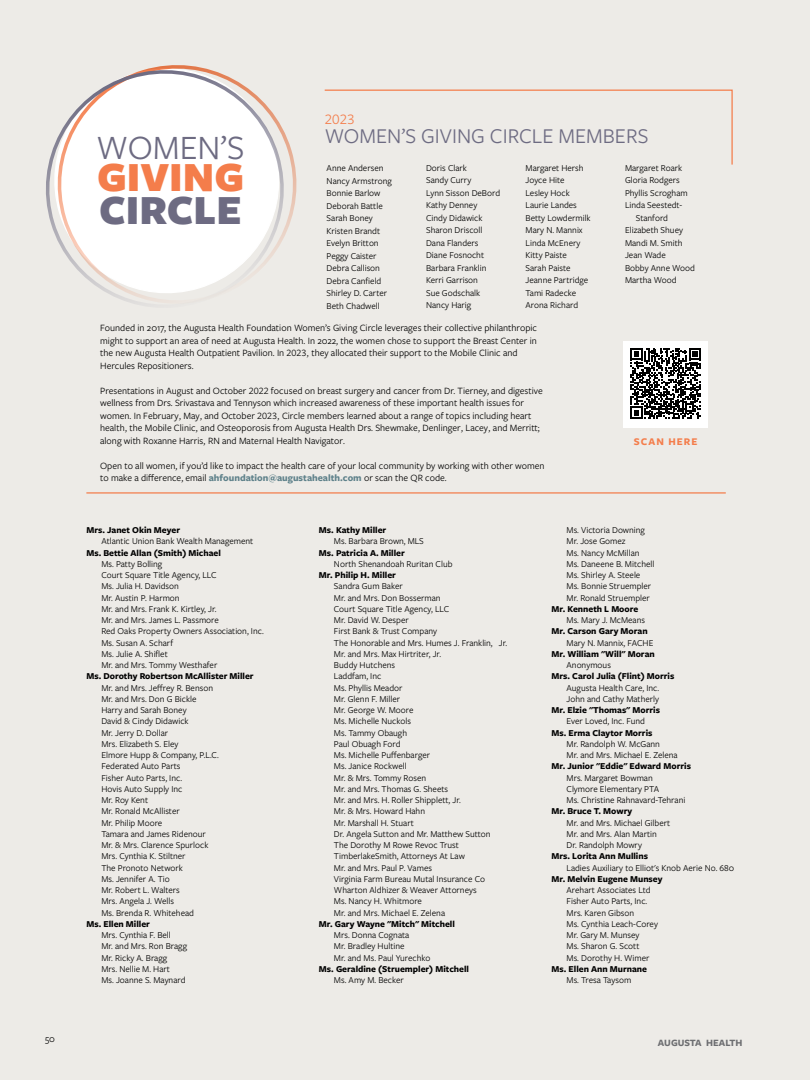
<style>
.page{position:relative;width:810px;height:1080px;background:#edebe7}
.page>*{position:absolute;margin:0;border:0;box-sizing:border-box;transform-origin:0 0}
.t1{font:900 43px "Freight Sans Pro";color:#f47d4b}
.t2{font:900 43px "Freight Sans Pro";color:#6d6b82}
.t3{font:35.38px "Freight Sans Pro";color:#6d6b82}
.t4{font:21.88px "Freight Sans Pro";color:#6d6b82}
.t5{font:15px "Freight Sans Pro";color:#f47d4b}
.t6{font:700 10.62px "Freight Sans Pro";letter-spacing:.1em;color:#f47d4b}
.t7{font:10px/12.5px "Freight Sans Pro";color:#000}
.t8{font:700 10px "Freight Sans Pro";color:#6d6e71}
.t9{font:9.38px/11.2px "Freight Sans Pro";color:#000}
.t10{font:700 9.38px "Freight Sans Pro";color:#000}
.s1{font-weight:700;color:#5e818a}
</style>
<div class="page">
<div style="left:624px;top:341px;width:84px;height:87px;background:#fff"></div>
<svg style="left:630px;top:348px;width:71px;height:71px"></svg>
<svg style="left:46px;top:65px;width:250px;height:240px"></svg>
<svg style="left:324px;top:89px;width:409px;height:76px"></svg>
<hr style="left:86px;top:492px;width:640px;height:2px;background:#f47d4b">
<p class="t7" style="left:45px;top:1032px;width:11px">50</p>
<h2 class="t3" style="left:97px;top:124px;width:149px">WOMEN’S</h2>
<h1 class="t1" style="left:97px;top:147px;width:148px">GIVING</h1>
<h1 class="t2" style="left:99px;top:179px;width:144px">CIRCLE</h1>
<h3 class="t5" style="left:325px;top:109px;width:31px">2023</h3>
<h3 class="t4" style="left:325px;top:121px;width:325px">WOMEN’S GIVING CIRCLE MEMBERS</h3>
<p class="t9" style="left:327px;top:161px;width:67px;line-height:12.5px">Anne Andersen<br>Nancy Armstrong<br>Bonnie Barlow<br>Deborah Battle<br>Sarah Boney<br>Kristen Brandt<br>Evelyn Britton<br>Peggy Caister<br>Debra Callison<br>Debra Canfield<br>Shirley D. Carter<br>Beth Chadwell</p>
<p class="t9" style="left:426px;top:161px;width:76px;line-height:12.5px">Doris Clark<br>Sandy Curry<br>Lynn Sisson DeBord<br>Kathy Denney<br>Cindy Didawick<br>Sharon Driscoll<br>Dana Flanders<br>Diane Fosnocht<br>Barbara Franklin<br>Kerri Garrison<br>Sue Godschalk<br>Nancy Harig</p>
<p class="t9" style="left:526px;top:161px;width:67px;line-height:12.5px">Margaret Hersh<br>Joyce Hite<br>Lesley Hock<br>Laurie Landes<br>Betty Lowdermilk<br>Mary N. Mannix<br>Linda McEnery<br>Kitty Paiste<br>Sarah Paiste<br>Jeanne Partridge<br>Tami Radecke<br>Arona Richard</p>
<p class="t9" style="left:625px;top:162px;width:59px">Margaret Roark</p>
<p class="t9" style="left:625px;top:174px;width:56px">Gloria Rodgers</p>
<p class="t9" style="left:625px;top:187px;width:64px">Phyllis Scrogham</p>
<p class="t9" style="left:625px;top:199px;width:59px">Linda Seestedt-</p>
<p class="t9" style="left:636px;top:212px;width:34px">Stanford</p>
<p class="t9" style="left:625px;top:224px;width:60px">Elizabeth Shuey</p>
<p class="t9" style="left:625px;top:237px;width:59px">Mandi M. Smith</p>
<p class="t9" style="left:625px;top:249px;width:42px">Jean Wade</p>
<p class="t9" style="left:625px;top:262px;width:71px">Bobby Anne Wood</p>
<p class="t9" style="left:625px;top:274px;width:53px">Martha Wood</p>
<p class="t7" style="left:100px;top:322px;width:438px">Founded in 2017, the Augusta Health Foundation Women’s Giving Circle leverages their collective philanthropic might to support an area of need at Augusta Health. In 2022, the women chose to support the Breast Center in the new Augusta Health Outpatient Pavilion. In 2023, they allocated their support to the Mobile Clinic and Hercules Repositioners.</p>
<p class="t7" style="left:100px;top:384px;width:444px">Presentations in August and October 2022 focused on breast surgery and cancer from Dr. Tierney, and digestive wellness from Drs. Srivastava and Tennyson which increased awareness of these important health issues for women. In February, May, and October 2023, Circle members learned about a range of topics including heart health, the Mobile Clinic, and Osteoporosis from Augusta Health Drs. Shewmake, Denlinger, Lacey, and Merritt; along with Roxanne Harris, RN and Maternal Health Navigator.</p>
<p class="t7" style="left:100px;top:459px;width:446px">Open to all women, if you’d like to impact the health care of your local community by working with other women to make a difference, email <span class="s1">ahfoundation@augustahealth.com</span> or scan the QR code.</p>
<p class="t6" style="left:634px;top:434px;width:65px">SCAN HERE</p>
<p class="t10" style="left:86px;top:524px;width:95px">Mrs. Janet Okin Meyer</p>
<p class="t9" style="left:101px;top:535px;width:153px">Atlantic Union Bank Wealth Management</p>
<p class="t10" style="left:86px;top:546px;width:136px">Ms. Bettie Allan (Smith) Michael</p>
<p class="t9" style="left:101px;top:558px;width:164px">Ms. Patty Bolling<br>Court Square Title Agency, LLC<br>Ms. Julia H. Davidson<br>Mr. Austin P. Harmon<br>Mr. and Mrs. Frank K. Kirtley, Jr.<br>Mr. and Mrs. James L. Passmore<br>Red Oaks Property Owners Association, Inc.<br>Ms. Susan A. Scharf<br>Ms. Julie A. Shiflet<br>Mr. and Mrs. Tommy Westhafer</p>
<p class="t10" style="left:86px;top:670px;width:169px">Ms. Dorothy Robertson McAllister Miller</p>
<p class="t9" style="left:101px;top:682px;width:119px">Mr. and Mrs. Jeffrey R. Benson<br>Mr. and Mrs. Don G Bickle<br>Harry and Sarah Boney<br>David &amp; Cindy Didawick<br>Mr. Jerry D. Dollar<br>Mrs. Elizabeth S. Eley<br>Elmore Hupp &amp; Company, P.L.C.<br>Federated Auto Parts<br>Fisher Auto Parts, Inc.<br>Hovis Auto Supply Inc<br>Mr. Roy Kent<br>Mr. Ronald McAllister<br>Mr. Philip Moore<br>Tamara and James Ridenour<br>Mr. &amp; Mrs. Clarence Spurlock<br>Mrs. Cynthia K. Stiltner<br>The Pronoto Network<br>Ms. Jennifer A. Tio<br>Mr. Robert L. Walters<br>Mrs. Angela J. Wells<br>Ms. Brenda R. Whitehead</p>
<p class="t10" style="left:86px;top:917px;width:65px">Ms. Ellen Miller</p>
<p class="t9" style="left:101px;top:929px;width:87px">Mrs. Cynthia F. Bell<br>Mr. and Mrs. Ron Bragg<br>Mr. Ricky A. Bragg<br>Mrs. Nellie M. Hart<br>Ms. Joanne S. Maynard</p>
<p class="t10" style="left:319px;top:524px;width:69px">Ms. Kathy Miller</p>
<p class="t9" style="left:334px;top:535px;width:91px">Ms. Barbara Brown, MLS</p>
<p class="t10" style="left:319px;top:546px;width:87px">Ms. Patricia A. Miller</p>
<p class="t9" style="left:334px;top:558px;width:120px">North Shenandoah Ruritan Club</p>
<p class="t10" style="left:319px;top:569px;width:79px">Mr. Philip H. Miller</p>
<p class="t9" style="left:334px;top:580px;width:175px">Sandra Gum Baker<br>Mr. and Mrs. Don Bosserman<br>Court Square Title Agency, LLC<br>Mr. David W. Desper<br>First Bank &amp; Trust Company<br>The Honorable and Mrs. Humes J. Franklin, Jr.<br>Mr. and Mrs. Max Hirtriter, Jr.<br>Buddy Hutchens<br>Laddfam, Inc<br>Ms. Phyllis Meador<br>Mr. Glenn F. Miller<br>Mr. George W. Moore<br>Ms. Michelle Nuckols<br>Ms. Tammy Obaugh<br>Paul Obuagh Ford<br>Ms. Michelle Puffenbarger<br>Ms. Janice Rockwell<br>Mr. &amp; Mrs. Tommy Rosen<br>Mr. and Mrs. Thomas G. Sheets<br>Mr. and Mrs. H. Roller Shipplett, Jr.<br>Mr. &amp; Mrs. Howard Hahn<br>Mr. Marshall H. Stuart<br>Dr. Angela Sutton and Mr. Matthew Sutton<br>The Dorothy M Rowe Revoc Trust<br>TimberlakeSmith, Attorneys At Law<br>Mr. and Mrs. Paul P. Vames<br>Virginia Farm Bureau Mutal Insurance Co<br>Wharton Aldhizer &amp; Weaver Attorneys<br>Ms. Nancy H. Whitmore<br>Mr. and Mrs. Michael E. Zelena</p>
<p class="t10" style="left:319px;top:917px;width:137px">Mr. Gary Wayne "Mitch" Mitchell</p>
<p class="t9" style="left:334px;top:929px;width:98px">Mrs. Donna Cognata<br>Mr. Bradley Hultine<br>Mr. and Ms. Paul Yurechko</p>
<p class="t10" style="left:319px;top:962px;width:152px">Ms. Geraldine (Struempler) Mitchell</p>
<p class="t9" style="left:334px;top:974px;width:71px">Ms. Amy M. Becker</p>
<p class="t9" style="left:567px;top:524px;width:89px">Ms. Victoria Downing<br>Mr. Jose Gomez<br>Ms. Nancy McMillan<br>Ms. Daneene B. Mitchell<br>Ms. Shirley A. Steele<br>Ms. Bonnie Struempler<br>Mr. Ronald Struempler</p>
<p class="t10" style="left:552px;top:602px;width:88px">Mr. Kenneth L Moore</p>
<p class="t9" style="left:567px;top:614px;width:80px">Ms. Mary J. McMeans</p>
<p class="t10" style="left:552px;top:625px;width:98px">Mr. Carson Gary Moran</p>
<p class="t9" style="left:567px;top:637px;width:88px">Mary N. Mannix, FACHE</p>
<p class="t10" style="left:552px;top:647px;width:105px">Mr. William "Will" Moran</p>
<p class="t9" style="left:567px;top:659px;width:46px">Anonymous</p>
<p class="t10" style="left:552px;top:670px;width:124px">Mrs. Carol Julia (Flint) Morris</p>
<p class="t9" style="left:567px;top:682px;width:94px">Augusta Health Care, Inc.<br>John and Cathy Matherly</p>
<p class="t10" style="left:552px;top:704px;width:110px">Mr. Elzie "Thomas" Morris</p>
<p class="t9" style="left:567px;top:715px;width:80px">Ever Loved, Inc. Fund</p>
<p class="t10" style="left:552px;top:726px;width:102px">Ms. Erma Claytor Morris</p>
<p class="t9" style="left:567px;top:738px;width:113px">Mr. Randolph W. McGann<br>Mr. and Mrs. Michael E. Zelena</p>
<p class="t10" style="left:552px;top:760px;width:141px">Mr. Junior "Eddie" Edward Morris</p>
<p class="t9" style="left:567px;top:772px;width:120px">Mrs. Margaret Bowman<br>Clymore Elementary PTA<br>Ms. Christine Rahnavard-Tehrani</p>
<p class="t10" style="left:552px;top:805px;width:82px">Mr. Bruce T. Mowry</p>
<p class="t9" style="left:567px;top:817px;width:105px">Mr. and Mrs. Michael Gilbert<br>Mr. and Mrs. Alan Martin<br>Dr. Randolph Mowry</p>
<p class="t10" style="left:552px;top:850px;width:98px">Mrs. Lorita Ann Mullins</p>
<p class="t9" style="left:567px;top:862px;width:169px">Ladies Auxiliary to Elliot's Knob Aerie No. 680</p>
<p class="t10" style="left:552px;top:872px;width:113px">Mr. Melvin Eugene Munsey</p>
<p class="t9" style="left:567px;top:884px;width:93px">Arehart Associates Ltd<br>Fisher Auto Parts, Inc.<br>Mrs. Karen Gibson<br>Ms. Cynthia Leach-Corey<br>Mr. Gary M. Munsey<br>Ms. Sharon G. Scott<br>Ms. Dorothy H. Wimer</p>
<p class="t10" style="left:552px;top:962px;width:97px">Ms. Ellen Ann Murnane</p>
<p class="t9" style="left:567px;top:974px;width:66px">Ms. Tresa Taysom</p>
<p class="t8" style="left:658px;top:1036px;width:86px">AUGUSTA HEALTH</p>
</div>
